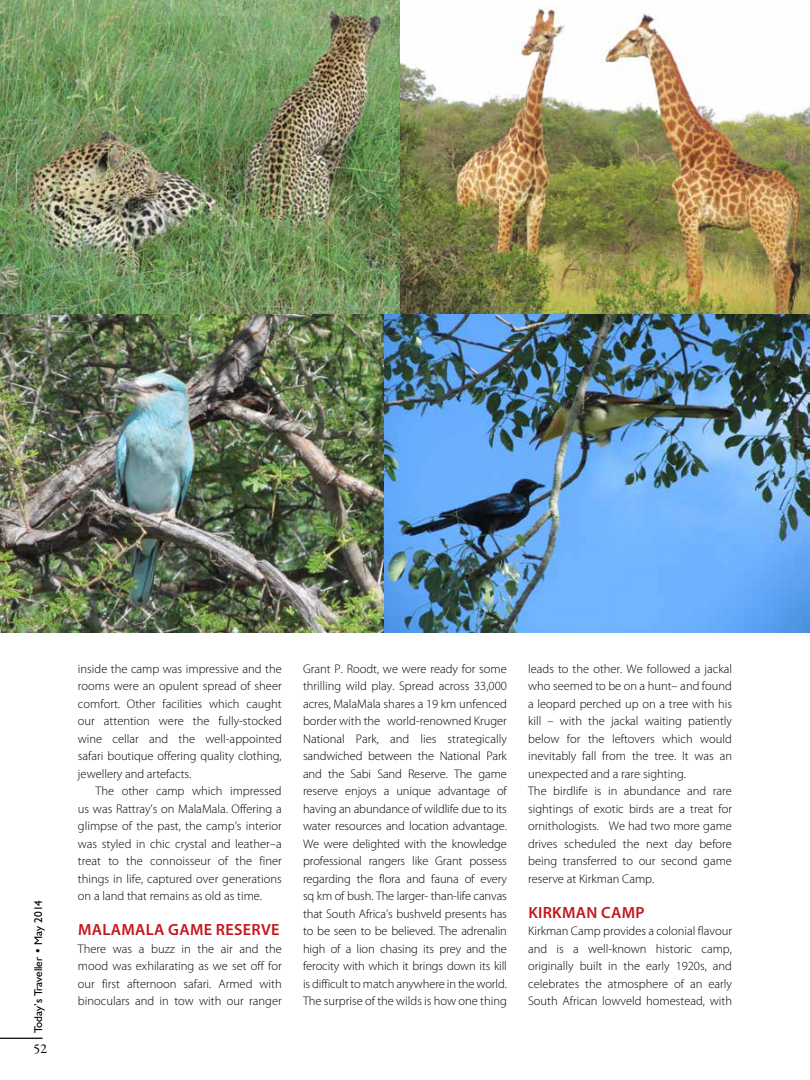
<style>
.page{position:relative;width:810px;height:1080px;background:#fff}
.page>*{position:absolute;margin:0;border:0;box-sizing:border-box;transform-origin:0 0}
.t1{font:600 16.25px "Myriad Pro";letter-spacing:.02em;color:#c4161c}
.t2{font:13.75px "Garamond Premr Pro";color:#000}
.t3{font:300 12.5px/17.5px "Myriad Pro";color:#000;text-align:justify}
.t4{font:11.25px "Humanist 521 BT";color:#000}
</style>
<div class="page">
<hr style="left:0;top:1038px;width:43px;height:1px;background:#000">
<img style="left:0;top:0;width:401px;height:314px">
<img style="left:401px;top:8px;width:409px;height:306px">
<img style="left:0;top:314px;width:384px;height:319px">
<img style="left:384px;top:314px;width:426px;height:319px">
<p class="t4" style="left:31px;top:1033px;width:134px;rotate:-90deg">Today’s Traveller • May 2014</p>
<p class="t2" style="left:34px;top:1041px;width:15px">52</p>
<p class="t3" style="left:78px;top:660px;width:205px">inside the camp was impressive and the rooms were an opulent spread of sheer comfort. Other facilities which caught our attention were the fully-stocked wine cellar and the well-appointed safari boutique offering quality clothing, jewellery and artefacts.</p>
<p class="t3" style="left:78px;top:783px;width:205px;text-indent:18px">The other camp which impressed us was Rattray’s on MalaMala. Offering a glimpse of the past, the camp’s interior was styled in chic crystal and leather–a treat to the connoisseur of the finer things in life, captured over generations on a land that remains as old as time.</p>
<h1 class="t1" style="left:78px;top:920px;width:203px">MALAMALA GAME RESERVE</h1>
<p class="t3" style="left:78px;top:940px;width:205px">There was a buzz in the air and the mood was exhilarating as we set off for our first afternoon safari. Armed with binoculars and in tow with our ranger</p>
<p class="t3" style="left:303px;top:660px;width:205px">Grant P. Roodt, we were ready for some thrilling wild play. Spread across 33,000 acres, MalaMala shares a 19 km unfenced border with the world-renowned Kruger National Park, and lies strategically sandwiched between the National Park and the Sabi Sand Reserve. The game reserve enjoys a unique advantage of having an abundance of wildlife due to its water resources and location advantage.<br>We were delighted with the knowledge professional rangers like Grant possess regarding the flora and fauna of every sq km of bush. The larger- than-life canvas that South Africa’s bushveld presents has to be seen to be believed. The adrenalin high of a lion chasing its prey and the ferocity with which it brings down its kill is difficult to match anywhere in the world.<br>The surprise of the wilds is how one thing</p>
<p class="t3" style="left:528px;top:660px;width:205px;text-align:left">leads to the other. We followed a jackal who seemed to be on a hunt– and found a leopard perched up on a tree with his kill – with the jackal waiting patiently below for the leftovers which would inevitably fall from the tree. It was an unexpected and a rare sighting.<br>The birdlife is in abundance and rare sightings of exotic birds are a treat for ornithologists. We had two more game drives scheduled the next day before being transferred to our second game reserve at Kirkman Camp.</p>
<h1 class="t1" style="left:528px;top:902px;width:26px">KIRKM</h1>
<h1 class="t1" style="left:576px;top:902px;width:70px">AN CAMP</h1>
<p class="t3" style="left:528px;top:923px;width:205px">Kirkman Camp provides a colonial flavour and is a well-known historic camp, originally built in the early 1920s, and celebrates the atmosphere of an early South African lowveld homestead, with</p>
</div>
